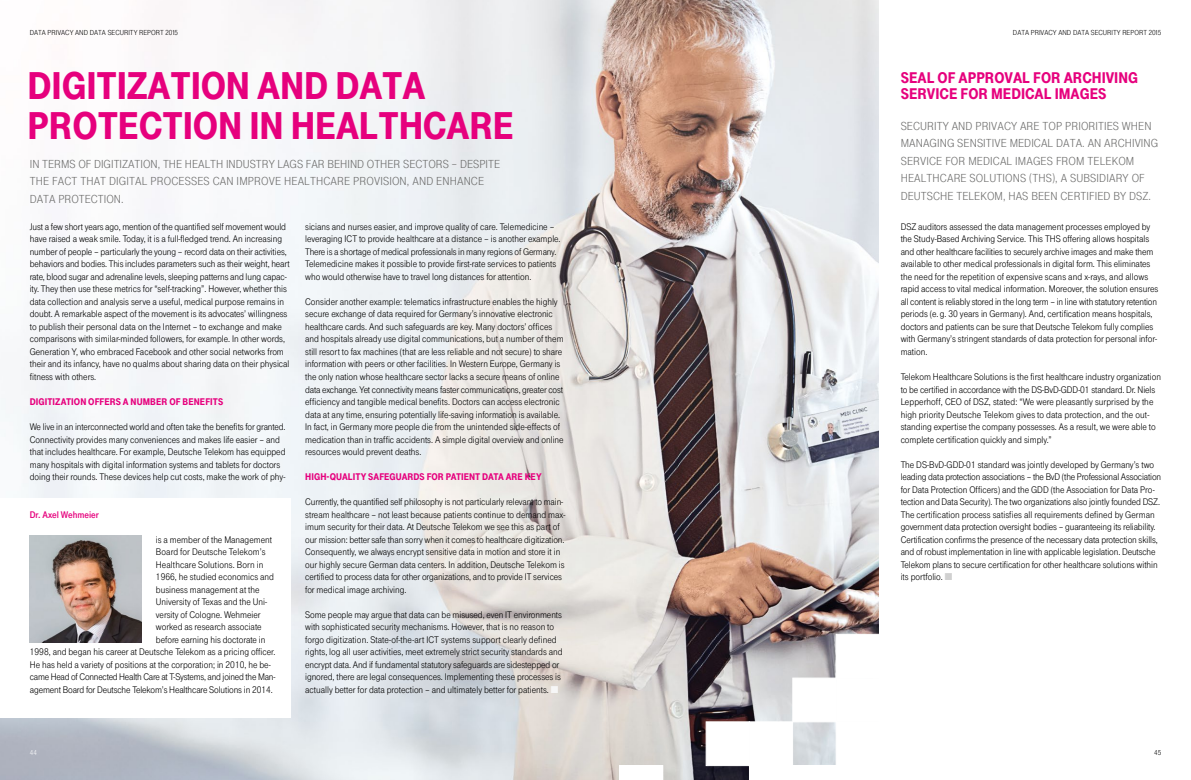
<style>
.page{position:relative;width:1191px;height:780px;background:#fff}
.page>*{position:absolute;margin:0;border:0;box-sizing:border-box;transform-origin:0 0}
.t1{font:900 40px "Tele Grotesk Headline";letter-spacing:-.005em;color:#e6007d}
.t2{font:900 16px "Tele Grotesk Headline";color:#e6007d}
.t3{font:12px/17.5px "Tele Grotesk Headline";letter-spacing:.005em;color:#6b6b6a}
.t4{font:10px/12.5px "Tele Grotesk Norm";color:#000}
.t5{font:900 10px "Tele Grotesk Headline";letter-spacing:.01em;color:#e6007d}
.t6{font:10px "Tele Grotesk Norm";letter-spacing:-.02em;color:#000}
.t7{font:10px "Tele Grotesk Fett";color:#e6007d}
.t8{font:7.5px "Tele Grotesk Headline";color:#000}
.t9{font:7.5px "Tele Grotesk Norm";color:#000}
.t10{font:7.5px "Tele Grotesk Norm";color:#fff}
.s1{color:#f6f6f6}
.s2{color:#d0d0d0}
</style>
<div class="page">
<img style="left:0;top:0;width:878px;height:780px">
<div style="left:0;top:498px;width:290px;height:219px;background:#fff"></div>
<img style="left:30px;top:535px;width:111px;height:107px">
<svg style="left:619px;top:765px;width:44px;height:15px"></svg>
<div style="left:706px;top:721px;width:43px;height:44px;background:#fff;border:1px solid #fff"></div>
<div style="left:792px;top:677px;width:44px;height:45px;background:#fff;border:1px solid #fff"></div>
<div style="left:836px;top:721px;width:43px;height:44px;background:#fff"></div>
<div style="left:836px;top:677px;width:43px;height:45px;background:#fff"></div>
<div style="left:836px;top:634px;width:43px;height:44px;background:#fff"></div>
<div style="left:749px;top:721px;width:44px;height:44px;background:#fff"></div>
<svg style="left:749px;top:765px;width:129px;height:15px"></svg>
<p class="t8" style="left:30px;top:28px;width:65px">DATA PRIVACY AND DATA</p>
<p class="t8" style="left:108px;top:28px;width:72px">SECURITY REPORT 2015</p>
<p class="t8" style="left:1013px;top:28px;width:65px">DATA PRIVACY AND DATA</p>
<p class="t8" style="left:1091px;top:28px;width:72px">SECURITY REPORT 2015</p>
<h1 class="t1" style="left:28px;top:64px;width:43px">DIGITIZATION</h1>
<h1 class="t1" style="left:257px;top:64px;width:125px">AN D DATA</h1>
<h1 class="t1" style="left:28px;top:104px;width:23px">PROTE</h1>
<h1 class="t1" style="left:139px;top:104px;width:44px">CTION</h1>
<h1 class="t1" style="left:249px;top:104px;width:87px">IN HEALT</h1>
<h1 class="t1" style="left:399px;top:104px;width:71px">HCARE</h1>
<p class="t3" style="left:30px;top:155px;width:472px">IN TERMS OF DIGITIZATION, THE HEALTH INDUSTRY LAGS FAR BEHIND OTHER SECTORS – DESPITE<br>THE FACT THAT DIGITAL PROCESSES CAN IMPROVE HEALTHCARE PROVISION, AND ENHANCE<br>DATA</p>
<p class="t3" style="left:58px;top:190px;width:67px">PROTECTION.</p>
<p class="t4" style="left:30px;top:220px;width:261px">Just a few short years ago, mention of the quantified self movement would have raised a weak smile. Today, it is a full-fledged trend. An increasing number of people – particularly the young – record data on their activities, behaviors and bodies. This includes parameters such as their weight, heart rate, blood sugar and adrenaline levels, sleeping patterns and lung capac&shy;ity. They then use these metrics for “self-tracking”. However, whether this data collection and analysis serve a useful, medical purpose remains in doubt. A remarkable aspect of the movement is its advocates’ willingness to publish their personal data on the Internet – to exchange and make comparisons with similar-minded followers, for example. In other words, Generation Y, who embraced Facebook and other social networks from their and its infancy, have no qualms about sharing data on their physical fitness with others.</p>
<p class="t5" style="left:30px;top:396px;width:195px">DIGITIZATION OFFERS A NUMBER OF BENEFITS</p>
<p class="t4" style="left:30px;top:420px;width:257px">We live in an interconnected world and often take the benefits for granted.<br>Connectivity provides many conveniences and makes life easier – and that includes healthcare. For example, Deutsche Telekom has equipped many hospitals with digital information systems and tablets for doctors doing their rounds. These devices help cut costs, make the work of phy-</p>
<p class="t7" style="left:30px;top:508px;width:71px">Dr. Axel Wehmeier</p>
<p class="t4" style="left:156px;top:533px;width:118px">is a member of the Management</p>
<p class="t4" style="left:156px;top:545px;width:111px">Board for Deutsche Telekom’s</p>
<p class="t4" style="left:156px;top:558px;width:109px">Healthcare Solutions. Born in</p>
<p class="t4" style="left:156px;top:570px;width:120px">1966, he studied economics and</p>
<p class="t4" style="left:156px;top:583px;width:105px">business management at the</p>
<p class="t4" style="left:156px;top:595px;width:113px">University of Texas and the Uni-</p>
<p class="t4" style="left:156px;top:608px;width:106px">versity of Cologne. Wehmeier</p>
<p class="t4" style="left:156px;top:620px;width:107px">worked as research associate</p>
<p class="t4" style="left:156px;top:633px;width:111px">before earning his doctorate in</p>
<p class="t4" style="left:30px;top:645px;width:247px">1998, and began his career at Deutsche Telekom as a pricing officer.</p>
<p class="t4" style="left:30px;top:658px;width:242px">He has held a variety of positions at the corporation; in 2010, he be-</p>
<p class="t6" style="left:30px;top:671px;width:247px">came Head of Connected Health Care at T-Systems, and joined the Man-</p>
<p class="t4" style="left:30px;top:683px;width:244px">agement Board for Deutsche Telekom’s Healthcare Solutions in 2014.</p>
<p class="t4" style="left:305px;top:220px;width:257px">sicians and nurses easier, and improve quality of care. Telemedicine – leveraging ICT to provide healthcare at a distance – is another example.<br>There is a shortage of medical professionals in many regions of Germany.<br>Telemedicine makes it possible to provide first-rate services to patients who would otherwise have to travel long distances for attention.</p>
<p class="t4" style="left:305px;top:295px;width:260px">Consider another example: telematics infrastructure enables the highly secure exchange of data required for Germany’s innovative electronic healthcare cards. And such safeguards are key. Many doctors’ offices and hospitals already use digital communications, but a number of them still resort to fax machines (that are less reliable and not secure) to share information with peers or other facilities. In Western Europe, Germany is the only nation whose healthcare sector lacks a secure means of online data exchange. Yet connectivity means faster communications, greater cost efficiency and tangible medical benefits. Doctors can access electronic data at any time, ensuring potentially life-saving information is available.<br>In fact, in Germany more people die from the unintended side-effects of medication than in traffic accidents. A simple digital overview and online resources would prevent deaths.</p>
<p class="t5" style="left:305px;top:471px;width:238px">HIGH-QUALITY SAFEGUARDS FOR PATIENT DATA ARE KEY</p>
<p class="t4" style="left:305px;top:495px;width:262px">Currently, the quantified self philosophy is not particularly relevant to main&shy;stream healthcare – not least because patients continue to demand max&shy;imum security for their data. At Deutsche Telekom we see this as part of our mission: better safe than sorry when it comes to healthcare digitization.<br>Consequently, we always encrypt sensitive data in motion and store it in our highly secure German data centers. In addition, Deutsche Telekom is certified to process data for other organizations, and to provide IT services for medical image archiving.</p>
<p class="t4" style="left:305px;top:608px;width:259px">Some people may argue that data can be misused, even IT environments with sophisticated security mechanisms. However, that is no reason to forgo digitization. State-of-the-art ICT systems support clearly defined rights, log all user activities, meet extremely strict security standards and encrypt data. And if fundamental statutory safeguards are sidestepped or ignored, there are legal consequences. Implementing these processes is actually better for data protection – and ultimately better for patients. <span class="s1">■</span></p>
<p class="t10" style="left:30px;top:748px;width:9px">44</p>
<h2 class="t2" style="left:900px;top:69px;width:10px">SEAL</h2>
<h2 class="t2" style="left:937px;top:69px;width:31px">OF APPROVAL</h2>
<h2 class="t2" style="left:1033px;top:69px;width:77px">FOR ARCHIVING</h2>
<h2 class="t2" style="left:900px;top:85px;width:9px">SERVI</h2>
<h2 class="t2" style="left:939px;top:85px;width:125px">CE FOR MEDICAL IMAGES</h2>
<p class="t3" style="left:900px;top:117px;width:252px">SECURITY AND PRIVACY ARE TOP PRIORITIES WHEN<br>MANAGING SENSITIVE MEDICAL DATA</p>
<p class="t3" style="left:900px;top:135px;width:259px;text-indent:182px">. AN ARCHIVING SERVICE FOR MEDICAL IMAGES FROM TELEKOM HEALTHCARE SOLUTIONS (THS), A SUBSIDIARY OF DEUTSCHE TELEKOM, HAS BEEN CERTIFIED BY DSZ.</p>
<p class="t4" style="left:900px;top:220px;width:259px">DSZ auditors assessed the data management processes employed by the Study-Based Archiving Service. This THS offering allows hospitals and other healthcare facilities to securely archive images and make them available to other medical professionals in digital form. This eliminates the need for the repetition of expensive scans and x-rays, and allows rapid access to vital medical information. Moreover, the solution ensures all content is reliably stored in the long term – in line with statutory retention periods (e. g. 30 years in Germany). And, certification means hospitals, doctors and patients can be sure that Deutsche Telekom fully complies with Germany’s stringent standards of data protection for personal infor&shy;mation.</p>
<p class="t4" style="left:900px;top:370px;width:262px">Telekom Healthcare Solutions is the first healthcare industry organization to be certified in accordance with the DS-BvD-GDD-01 standard. Dr. Niels Lepperhoff, CEO of DSZ, stated: “We were pleasantly surprised by the high priority Deutsche Telekom gives to data protection, and the out&shy;standing expertise the company possesses. As a result, we were able to complete certification quickly and simply.”</p>
<p class="t4" style="left:900px;top:458px;width:262px">The DS-BvD-GDD-01 standard was jointly developed by Germany’s two leading data protection associations – the BvD (the Professional Association for Data Protection Officers) and the GDD (the Association for Data Pro&shy;tection and Data Security). The two organizations also jointly founded DSZ.<br>The certification process satisfies all requirements defined by German government data protection oversight bodies – guaranteeing its reliability.<br>Certification confirms the presence of the necessary data protection skills, and of robust implementation in line with applicable legislation. Deutsche Telekom plans to secure certification for other healthcare solutions within its portfolio. <span class="s2">■</span></p>
<p class="t9" style="left:1154px;top:748px;width:9px">45</p>
</div>
